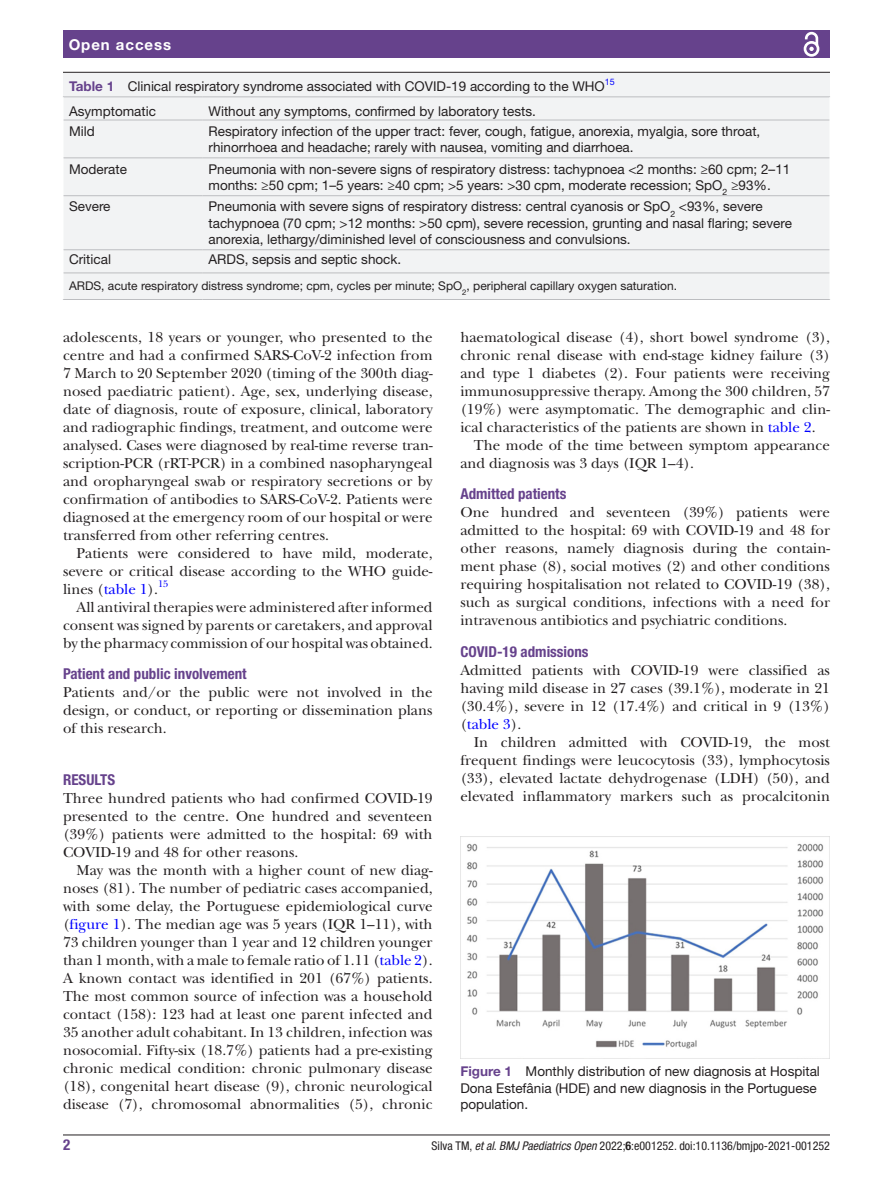
<style>
.page{position:relative;width:893px;height:1191px;background:#fff}
.page>*{position:absolute;margin:0;border:0;box-sizing:border-box;transform-origin:0 0}
.t1{font:15px/18px "New Baskerville";color:#231f20;text-align:justify}
.t2{font:700 condensed 15px "Helvetica Neue LT Std";color:#66428c}
.t3{font:700 15px "Helvetica Neue LT Std";letter-spacing:.065em;color:#fff}
.t4{font:13.5px/16.2px "Helvetica Neue LT Std";color:#231f20}
.t5{font:12px "Helvetica Neue LT Std";color:#231f20}
.t6{font:condensed 12px "Helvetica Neue LT Std";color:#231f20}
.t7{font:9.9px "New Baskerville";color:#00f}
.s1{font-weight:700;color:#66428c}
.s2{color:#00f}
.s3{font-style:italic}
.s4{font-weight:700}
</style>
<div class="page">
<hr style="left:63px;top:1134px;width:767px;height:1px;background:#231f20">
<div style="left:63px;top:31px;width:767px;height:27px;background:#66428c"></div>
<svg style="left:803px;top:31px;width:17px;height:26px"></svg>
<div style="left:63px;top:73px;width:767px;height:227px;background:#f2f3f4"></div>
<hr style="left:63px;top:72px;width:767px;height:1px;background:#231f20">
<hr style="left:63px;top:97px;width:139px;height:1px;background:#bcbdc0">
<hr style="left:202px;top:97px;width:628px;height:1px;background:#bcbdc0">
<hr style="left:63px;top:120px;width:140px;height:1px;background:#bcbdc0">
<hr style="left:202px;top:120px;width:628px;height:1px;background:#bcbdc0">
<hr style="left:63px;top:158px;width:140px;height:1px;background:#bcbdc0">
<hr style="left:202px;top:158px;width:628px;height:1px;background:#bcbdc0">
<hr style="left:63px;top:195px;width:140px;height:1px;background:#bcbdc0">
<hr style="left:202px;top:195px;width:628px;height:1px;background:#bcbdc0">
<hr style="left:63px;top:249px;width:140px;height:1px;background:#bcbdc0">
<hr style="left:202px;top:249px;width:628px;height:1px;background:#bcbdc0">
<hr style="left:63px;top:273px;width:140px;height:1px;background:#bcbdc0">
<hr style="left:202px;top:273px;width:628px;height:1px;background:#bcbdc0">
<hr style="left:63px;top:299px;width:139px;height:1px;background:#bcbdc0">
<hr style="left:202px;top:299px;width:628px;height:1px;background:#bcbdc0">
<hr style="left:63px;top:120px;width:1px;height:38px;background:#fff">
<hr style="left:63px;top:158px;width:1px;height:38px;background:#fff">
<hr style="left:63px;top:196px;width:1px;height:54px;background:#fff">
<img style="left:460px;top:836px;width:370px;height:222px">
<p class="t3" style="left:69px;top:35px;width:104px">Open access</p>
<p class="t4" style="left:69px;top:73px;width:547px;line-height:24.9px"><span class="s1">Table 1</span> Clinical respiratory syndrome associated with COVID-19 according to the WHO<sup>15<br></sup>Asymptomatic</p>
<p class="t4" style="left:208px;top:102px;width:329px">Without any symptoms, confirmed by laboratory tests.</p>
<p class="t4" style="left:69px;top:123px;width:27px">Mild</p>
<p class="t4" style="left:208px;top:123px;width:553px">Respiratory infection of the upper tract: fever, cough, fatigue, anorexia, myalgia, sore throat, rhinorrhoea and headache; rarely with nausea, vomiting and diarrhoea.</p>
<p class="t4" style="left:69px;top:160px;width:60px">Moderate</p>
<p class="t4" style="left:208px;top:160px;width:583px">Pneumonia with non-severe signs of respiratory distress: tachypnoea &lt;2 months: ≥60 cpm; 2–11 months: ≥50 cpm; 1–5 years: ≥40 cpm; &gt;5 years: &gt;30 cpm, moderate recession; SpO<sub>2</sub> ≥93%.</p>
<p class="t4" style="left:69px;top:198px;width:43px">Severe</p>
<p class="t4" style="left:208px;top:198px;width:585px">Pneumonia with severe signs of respiratory distress: central cyanosis or SpO<sub>2</sub> &lt;93%, severe tachypnoea (70 cpm; &gt;12 months: &gt;50 cpm), severe recession, grunting and nasal flaring; severe anorexia, lethargy/diminished level of consciousness and convulsions.</p>
<p class="t4" style="left:69px;top:251px;width:43px">Critical</p>
<p class="t4" style="left:208px;top:251px;width:194px">ARDS, sepsis and septic shock.</p>
<p class="t5" style="left:69px;top:279px;width:610px">ARDS, acute respiratory distress syndrome; cpm, cycles per minute; SpO<sub>2</sub>, peripheral capillary oxygen saturation.</p>
<p class="t1" style="left:63px;top:328px;width:371px">adolescents, 18 years or younger, who presented to the centre and had a confirmed SARS-CoV-2 infection from 7 March to 20 September 2020 (timing of the 300th diag&shy;nosed paediatric patient). Age, sex, underlying disease, date of diagnosis, route of exposure, clinical, laboratory and radiographic findings, treatment, and outcome were analysed. Cases were diagnosed by real-time reverse tran&shy;scription-PCR (rRT-PCR) in a combined nasopharyngeal and oropharyngeal swab or respiratory secretions or by confirmation of antibodies to SARS-CoV-2. Patients were diagnosed at the emergency room of our hospital or were transferred from other referring centres.</p>
<p class="t1" style="left:63px;top:544px;width:371px;text-indent:14px">Patients were considered to have mild, moderate, severe or critical disease according to the WHO guide&shy;lines (<span class="s2">table 1</span>).</p>
<p class="t7" style="left:158px;top:578px;width:12px">15</p>
<p class="t1" style="left:63px;top:598px;width:371px;text-indent:14px">All antiviral therapies were administered after informed consent was signed by parents or caretakers, and approval by the pharmacy commission of our hospital was obtained.</p>
<p class="t2" style="left:63px;top:665px;width:185px">Patient and public involvement</p>
<p class="t1" style="left:63px;top:683px;width:371px">Patients and/or the public were not involved in the design, or conduct, or reporting or dissemination plans of this research.</p>
<p class="t2" style="left:63px;top:771px;width:54px">RESULTS</p>
<p class="t1" style="left:63px;top:789px;width:371px">Three hundred patients who had confirmed COVID-19 presented to the centre. One hundred and seventeen (39%) patients were admitted to the hospital: 69 with COVID-19 and 48 for other reasons.</p>
<p class="t1" style="left:63px;top:861px;width:371px;text-indent:14px">May was the month with a higher count of new diag&shy;noses (81). The number of pediatric cases accompanied, with some delay, the Portuguese epidemiological curve (<span class="s2">figure 1</span>). The median age was 5 years (IQR 1–11), with 73 children younger than 1 year and 12 children younger than 1 month, with a male to female ratio of 1.11 (<span class="s2">table 2</span>).<br>A known contact was identified in 201 (67%) patients.<br>The most common source of infection was a household contact (158): 123 had at least one parent infected and 35 another adult cohabitant. In 13 children, infection was nosocomial. Fifty-six (18.7%) patients had a pre-existing chronic medical condition: chronic pulmonary disease (18), congenital heart disease (9), chronic neurological disease (7), chromosomal abnormalities (5), chronic</p>
<p class="t1" style="left:460px;top:328px;width:371px">haematological disease (4), short bowel syndrome (3),</p>
<p class="t1" style="left:460px;top:346px;width:371px">chronic renal disease with end-stage kidney failure (3)</p>
<p class="t1" style="left:460px;top:364px;width:371px">and type 1 diabetes (2). Four patients were receiving</p>
<p class="t1" style="left:460px;top:382px;width:371px">immunosuppressive therapy. Among the 300 children, 57</p>
<p class="t1" style="left:460px;top:400px;width:371px">(19%) were asymptomatic. The demographic and clin-</p>
<p class="t1" style="left:460px;top:418px;width:357px">ical characteristics of the patients are shown in <span class="s2">table 2</span>.</p>
<p class="t1" style="left:474px;top:436px;width:358px">The mode of the time between symptom appearance</p>
<p class="t1" style="left:460px;top:454px;width:235px">and diagnosis was 3 days (IQR 1–4).</p>
<p class="t2" style="left:460px;top:485px;width:108px">Admitted patients</p>
<p class="t1" style="left:460px;top:503px;width:371px">One hundred and seventeen (39%) patients were admitted to the hospital: 69 with COVID-19 and 48 for other reasons, namely diagnosis during the contain&shy;ment phase (8), social motives (2) and other conditions requiring hospitalisation not related to COVID-19 (38), such as surgical conditions, infections with a need for intravenous antibiotics and psychiatric conditions.</p>
<p class="t2" style="left:460px;top:642px;width:130px">COVID-19 admissions</p>
<p class="t1" style="left:460px;top:661px;width:371px">Admitted patients with COVID-19 were classified as having mild disease in 27 cases (39.1%), moderate in 21 (30.4%), severe in 12 (17.4%) and critical in 9 (13%) (<span class="s2">table 3</span>).</p>
<p class="t1" style="left:460px;top:733px;width:371px;text-indent:14px">In children admitted with COVID-19, the most frequent findings were leucocytosis (33), lymphocytosis (33), elevated lactate dehydrogenase (LDH) (50), and elevated inflammatory markers such as procalcitonin</p>
<p class="t4" style="left:460px;top:1063px;width:361px"><span class="s1">Figure 1</span> Monthly distribution of new diagnosis at Hospital<br>Dona Estefânia (HDE) and new diagnosis in the Portuguese population.</p>
<p class="t2" style="left:63px;top:1135px;width:9px">2</p>
<p class="t6" style="left:432px;top:1138px;width:400px">Silva TM, <span class="s3">et al</span>. <span class="s3">BMJ Paediatrics Open</span> 2022;<span class="s4">6</span>:e001252. doi:10.1136/bmjpo-2021-001252</p>
</div>
